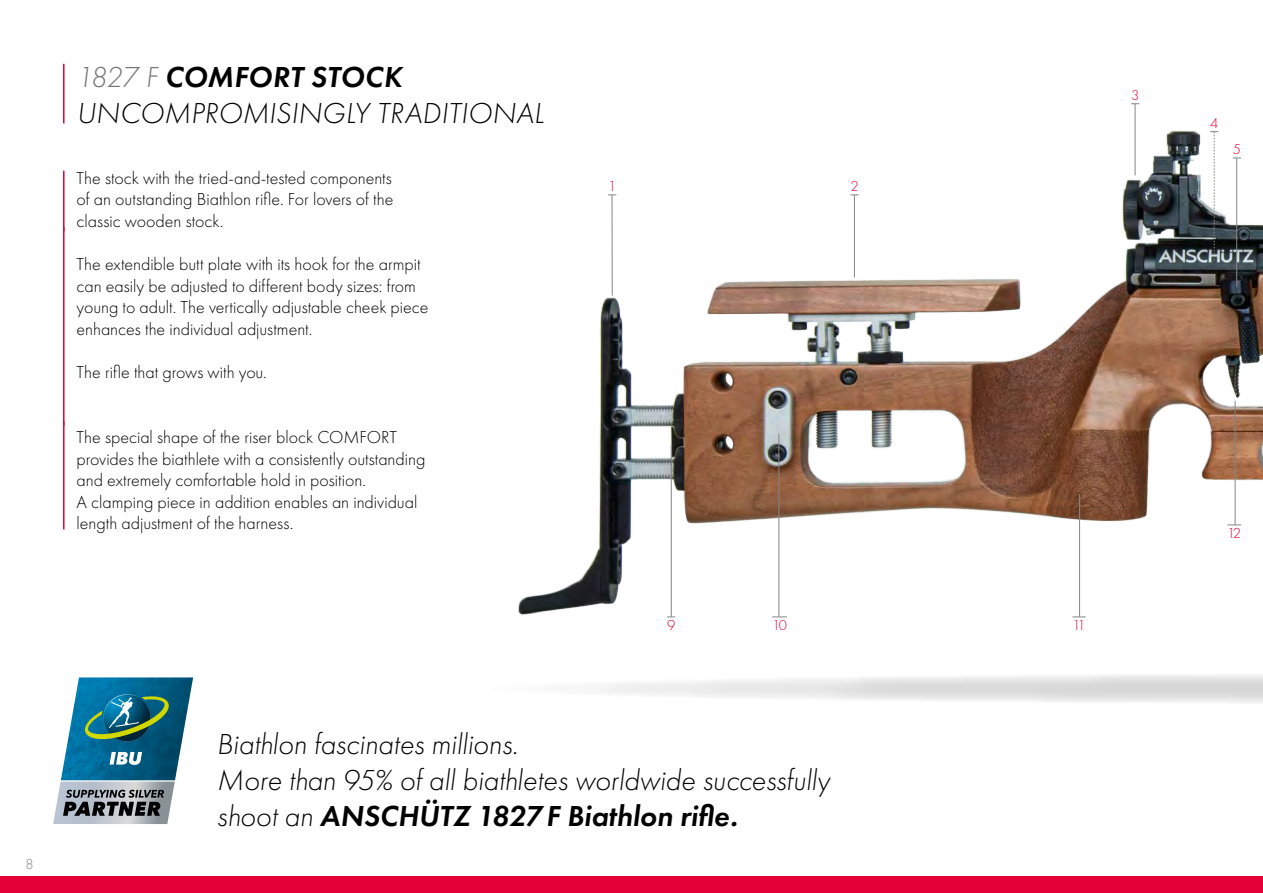
<style>
.page{position:relative;width:1263px;height:893px;background:#fff}
.page>*{position:absolute;margin:0;border:0;box-sizing:border-box;transform-origin:0 0}
.t1{font:italic 300 30px/36px "Futura PT";color:#000}
.t2{font:300 18px/21.6px "Futura PT";color:#000}
.t3{font:300 15px "Futura PT";color:#e40037}
.t4{font:300 15px "Futura PT";color:#868685}
.s1{color:#767574}
.s2{font-weight:600}
</style>
<div class="page">
<div style="left:0;top:876px;width:1263px;height:17px;background:#e40037"></div>
<img style="left:518px;top:117px;width:745px;height:501px">
<hr style="left:612px;top:195px;width:1px;height:101px;background:#868685">
<hr style="left:63px;top:64px;width:2px;height:59px;background:#e40037">
<hr style="left:63px;top:171px;width:2px;height:60px;background:#e40037">
<hr style="left:63px;top:227px;width:2px;height:199px;background:#e40037">
<hr style="left:63px;top:421px;width:2px;height:108px;background:#e40037">
<svg style="left:600px;top:675px;width:663px;height:28px"></svg>
<hr style="left:854px;top:195px;width:1px;height:82px;background:#868685">
<hr style="left:1135px;top:104px;width:1px;height:71px;background:#868685">
<hr style="left:1236px;top:158px;width:1px;height:129px;background:#868685">
<svg style="left:1210px;top:131px;width:8px;height:129px"></svg>
<hr style="left:671px;top:445px;width:1px;height:172px;background:#868685">
<svg style="left:772px;top:617px;width:15px;height:1px"></svg>
<hr style="left:779px;top:433px;width:1px;height:184px;background:#868685">
<svg style="left:1072px;top:617px;width:14px;height:1px"></svg>
<hr style="left:1079px;top:494px;width:1px;height:123px;background:#868685">
<svg style="left:1227px;top:525px;width:14px;height:1px"></svg>
<hr style="left:1235px;top:401px;width:1px;height:124px;background:#868685">
<svg style="left:53px;top:677px;width:141px;height:147px"></svg>
<p class="t4" style="left:26px;top:855px;width:10px">8</p>
<h1 class="t1" style="left:77px;top:59px;width:469px"><span class="s1">1827 F</span> <span class="s2">COMFORT STOCK<br></span>UNCOMPROMISINGLY TRADITIONAL</h1>
<p class="t2" style="left:77px;top:167px;width:318px;text-align:justify">The stock with the tried-and-tested components of an outstanding Biathlon rifle. For lovers of the classic wooden stock.</p>
<p class="t2" style="left:77px;top:254px;width:353px">The extendible butt plate with its hook for the armpit can easily be adjusted to different body sizes: from young to adult. The vertically adjustable cheek piece enhances the individual adjustment.</p>
<p class="t2" style="left:77px;top:362px;width:192px">The rifle that grows with you.</p>
<p class="t2" style="left:77px;top:426px;width:350px">The special shape of the riser block COMFORT provides the biathlete with a consistently outstanding and extremely comfortable hold in position.<br>A clamping piece in addition enables an individual length adjustment of the harness.</p>
<p class="t3" style="left:608px;top:178px;width:10px">1</p>
<p class="t3" style="left:850px;top:178px;width:10px">2</p>
<p class="t3" style="left:667px;top:617px;width:10px">9</p>
<p class="t3" style="left:772px;top:617px;width:16px">10</p>
<p class="t3" style="left:1072px;top:617px;width:15px">11</p>
<h1 class="t1" style="left:217px;top:726px;width:614px">Biathlon fascinates millions.<br>More than 95% of all biathletes worldwide successfully shoot an <span class="s2">ANSCHÜTZ 1827F Biathlon rifle.</span></h1>
<p class="t3" style="left:1131px;top:86px;width:10px">3</p>
<p class="t3" style="left:1210px;top:114px;width:10px">4</p>
<p class="t3" style="left:1233px;top:141px;width:10px">5</p>
<p class="t3" style="left:1227px;top:525px;width:15px">12</p>
</div>
